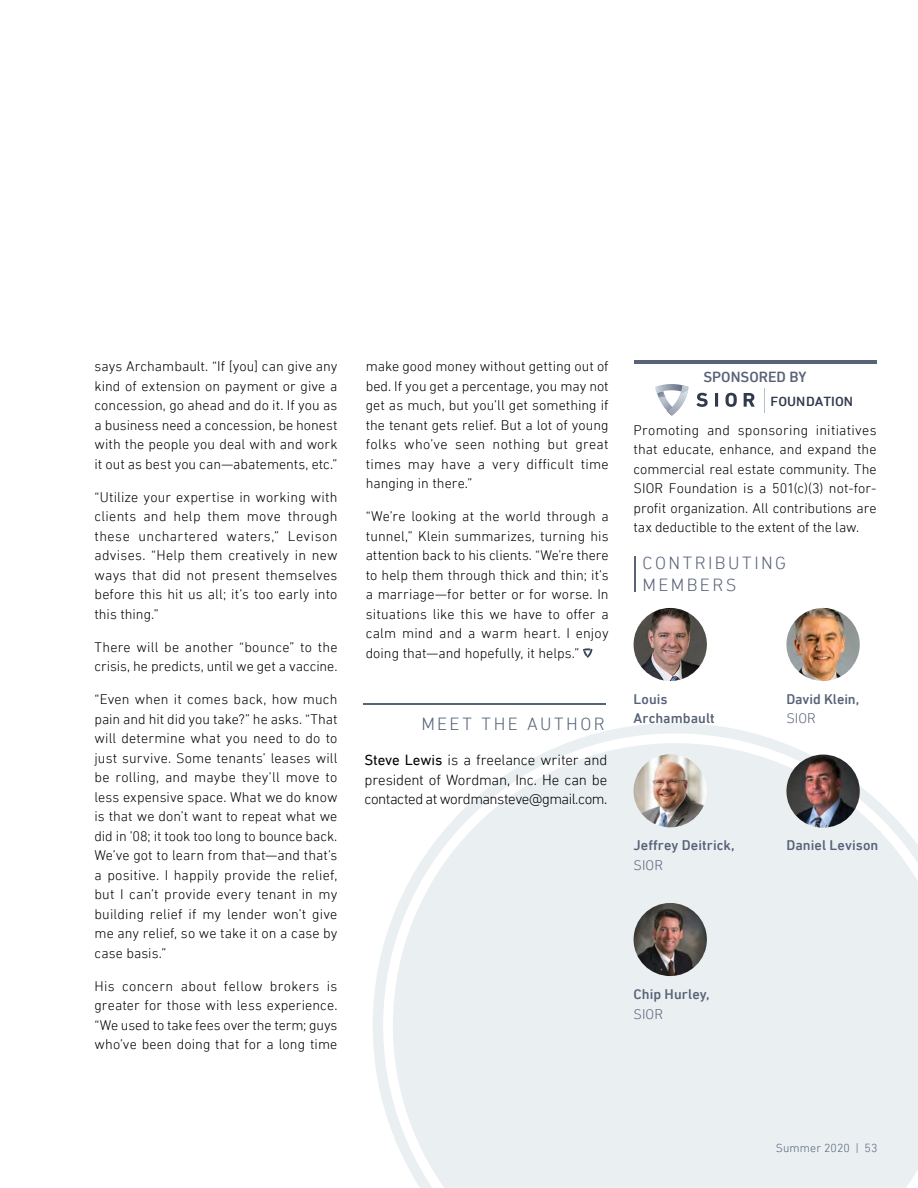
<style>
.page{position:relative;width:918px;height:1188px;background:#fff}
.page>*{position:absolute;margin:0;border:0;box-sizing:border-box;transform-origin:0 0}
.t1{font:300 18px/21.6px "DIN Next LT Pro";letter-spacing:.13em;color:#586278}
.t2{font:300 18px "DIN Next LT Pro";letter-spacing:.135em;color:#556379}
.t3{font:300 15px/19.5px "DIN Next LT Pro";letter-spacing:-.03em;color:#000;text-align:justify}
.t4{font:500 15px "DIN Next LT Pro";color:#586278}
.t5{font:300 14.25px/19.5px "DIN Next LT Pro";letter-spacing:.005em;color:#000;text-align:justify}
.t6{font:500 14.25px/19.5px "DIN Next LT Pro";letter-spacing:.005em;color:#586278}
.t7{font:300 14.25px "DIN Next LT Pro";letter-spacing:.005em;color:#586278}
.t8{font:500 13.5px "DIN Next LT Pro";color:#323a4e;scale:1.04 1}
.t9{font:300 12px "DIN Next LT Pro";letter-spacing:.005em;color:#556379}
.s1{font-weight:400}
</style>
<div class="page">
<svg style="left:373px;top:723px;width:545px;height:465px;fill:#eaf0f2"></svg>
<svg style="left:583px;top:648px;width:9px;height:10px"></svg>
<hr style="left:634px;top:556px;width:2px;height:36px;background:#586278">
<img style="left:634px;top:608px;width:73px;height:73px;border-radius:37px">
<img style="left:634px;top:754px;width:73px;height:73px;border-radius:37px">
<img style="left:634px;top:903px;width:73px;height:73px;border-radius:37px">
<img style="left:786px;top:755px;width:74px;height:73px;border-radius:37px">
<img style="left:786px;top:608px;width:74px;height:73px;border-radius:37px">
<hr style="left:634px;top:361px;width:243px;height:3px;background:#586278">
<svg style="left:655px;top:384px;width:34px;height:32px"></svg>
<svg style="left:764px;top:388px;width:1px;height:25px"></svg>
<svg style="left:697px;top:393px;width:11px;height:14px"></svg>
<hr style="left:715px;top:393px;width:3px;height:14px;background:#323a4e">
<svg style="left:726px;top:393px;width:11px;height:14px"></svg>
<svg style="left:744px;top:393px;width:11px;height:14px"></svg>
<hr style="left:363px;top:703px;width:243px;height:1px;background:#556379">
<p class="t5" style="left:94px;top:357px;width:245px">says Archambault. “If [you] can give any kind of extension on payment or give a concession, go ahead and do it. If you as a business need a concession, be honest with the people you deal with and work it out as best you can—abatements, etc.”</p>
<p class="t5" style="left:94px;top:487px;width:245px">“Utilize your expertise in working with clients and help them move through these unchartered waters,” Levison advises. “Help them creatively in new ways that did not present themselves before this hit us all; it’s too early into this thing.”</p>
<p class="t5" style="left:94px;top:637px;width:245px">There will be another “bounce” to the crisis, he predicts, until we get a vaccine.</p>
<p class="t5" style="left:94px;top:690px;width:245px">“Even when it comes back, how much pain and hit did you take?” he asks. “That will determine what you need to do to just survive. Some tenants’ leases will be rolling, and maybe they’ll move to less expensive space. What we do know is that we don’t want to repeat what we did in ’08; it took too long to bounce back.<br>We’ve got to learn from that—and that’s a positive. I happily provide the relief, but I can’t provide every tenant in my building relief if my lender won’t give me any relief, so we take it on a case by case basis.”</p>
<p class="t5" style="left:94px;top:976px;width:245px">His concern about fellow brokers is greater for those with less experience. “We used to take fees over the term; guys who’ve been doing that for a long time</p>
<p class="t5" style="left:366px;top:357px;width:245px">make good money without getting out of bed. If you get a percentage, you may not get as much, but you’ll get something if the tenant gets relief. But a lot of young folks who’ve seen nothing but great times may have a very difficult time hanging in there.”</p>
<p class="t5" style="left:366px;top:506px;width:245px">“We’re looking at the world through a tunnel,” Klein summarizes, turning his attention back to his clients. “We’re there to help them through thick and thin; it’s a marriage—for better or for worse. In situations like this we have to offer a calm mind and a warm heart. I enjoy doing that—and hopefully, it helps.”</p>
<p class="t2" style="left:421px;top:714px;width:185px">MEET THE AUTHOR</p>
<p class="t3" style="left:364px;top:750px;width:245px"><span class="s1">Steve Lewis</span> is a freelance writer and president of Wordman, Inc. He can be contacted at wordmansteve@gmail.com.</p>
<p class="t4" style="left:703px;top:368px;width:105px">SPONSORED BY</p>
<p class="t8" style="left:770px;top:394px;width:81px">FOUNDATION</p>
<p class="t5" style="left:634px;top:420px;width:245px">Promoting and sponsoring initiatives that educate, enhance, and expand the commercial real estate community. The SIOR Foundation is a 501(c)(3) not-for&shy;profit organization. All contributions are tax deductible to the extent of the law.</p>
<p class="t1" style="left:643px;top:552px;width:145px">CONTRIBUTING<br>MEMBERS</p>
<p class="t6" style="left:634px;top:689px;width:83px">Louis<br>Archambault</p>
<p class="t6" style="left:634px;top:835px;width:103px">Jeffrey Deitrick,</p>
<p class="t7" style="left:634px;top:857px;width:31px">SIOR</p>
<p class="t6" style="left:786px;top:689px;width:74px">David Klein,</p>
<p class="t7" style="left:786px;top:710px;width:31px">SIOR</p>
<p class="t6" style="left:786px;top:835px;width:93px">Daniel Levison</p>
<p class="t6" style="left:634px;top:985px;width:78px">Chip Hurley,</p>
<p class="t7" style="left:634px;top:1006px;width:31px">SIOR</p>
<p class="t9" style="left:776px;top:1141px;width:103px">Summer 2020 | 53</p>
</div>
